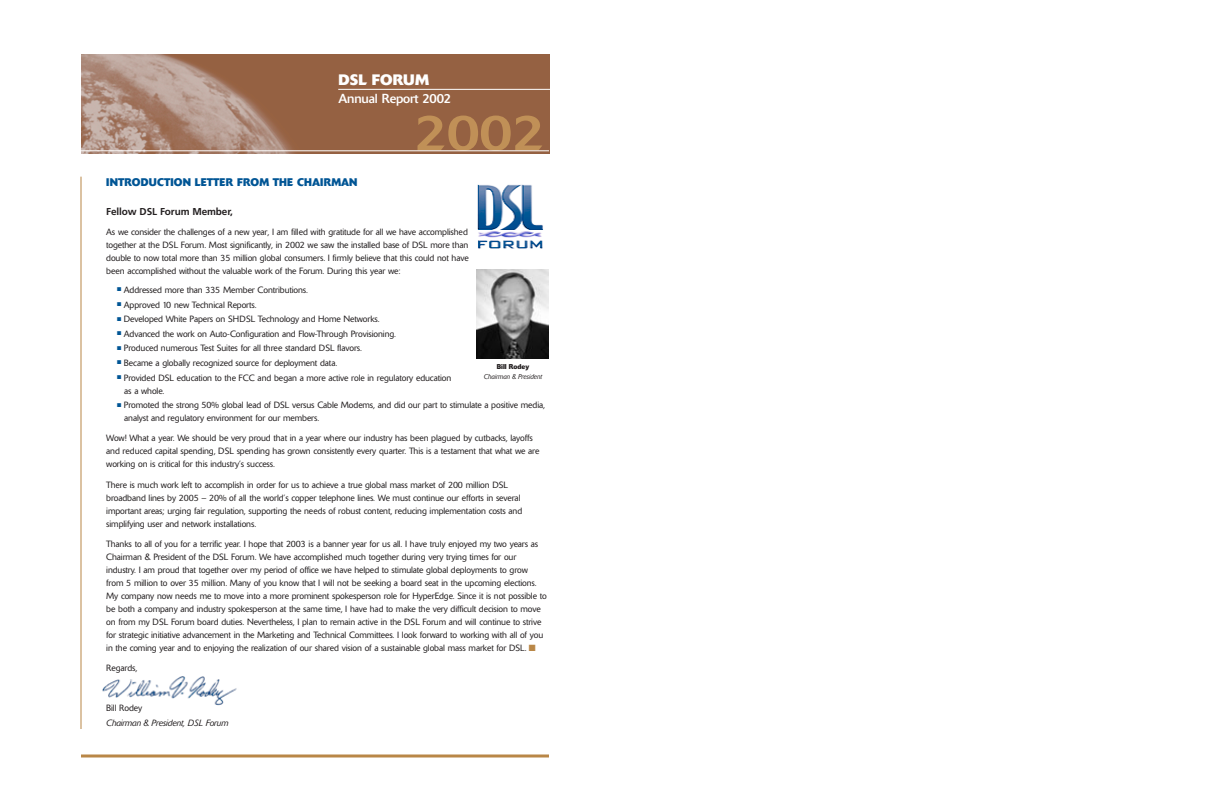
<style>
.page{position:relative;width:1224px;height:792px;background:#fff}
.page>*{position:absolute;margin:0;border:0;box-sizing:border-box;transform-origin:0 0}
.t1{font:50px "Delta";color:#c09057;scale:1.16 1}
.t2{font:700 15px "Delta";letter-spacing:.01em;color:#fff}
.t3{font:13px "Delta";letter-spacing:-.01em;color:#fff}
.t4{font:700 11px "Delta";color:#005595;scale:.95 1}
.t5{font:700 10px "Frutiger";letter-spacing:-.01em;color:#231f20}
.t6{font:300 9px/13px "Delta";letter-spacing:-.01em;color:#231f20}
.t7{font:italic 300 9px "Delta";letter-spacing:-.01em;color:#231f20}
.t8{font:italic 300 7px "Delta";color:#231f20;scale:.95 1}
.t9{font:700 7px "Delta";color:#231f20;scale:.95 1}
.s1{color:#b98747}
</style>
<div class="page">
<img style="left:102px;top:676px;width:135px;height:30px">
<img style="left:81px;top:54px;width:468px;height:100px">
<img style="left:477px;top:184px;width:66px;height:65px">
<img style="left:476px;top:270px;width:72px;height:89px">
<hr style="left:338px;top:89px;width:232px;height:1px;background:#fff">
<svg style="left:81px;top:754px;width:468px;height:4px;background:#caa474"></svg>
<hr style="left:81px;top:150px;width:468px;height:1px;background:#fff">
<hr style="left:81px;top:177px;width:1px;height:552px;background:#b98747">
<img style="left:477px;top:230px;width:66px;height:8px">
<h2 class="t2" style="left:339px;top:75px;width:92px">DSL FORUM</h2>
<h3 class="t3" style="left:338px;top:94px;width:114px">Annual Report 2002</h3>
<h1 class="t1" style="left:414px;top:115px;width:114px">2002</h1>
<p class="t4" style="left:106px;top:178px;width:266px">INTRODUCTION LETTER FROM THE CHAIRMAN</p>
<p class="t5" style="left:106px;top:208px;width:128px">Fellow DSL Forum Member,</p>
<p class="t6" style="left:106px;top:227px;width:364px;text-align:justify">As we consider the challenges of a new year, I am filled with gratitude for all we have accomplished together at the DSL Forum. Most significantly, in 2002 we saw the installed base of DSL more than double to now total more than 35 million global consumers. I firmly believe that this could not have been accomplished without the valuable work of the Forum. During this year we:</p>
<p class="t6" style="left:117px;top:284px;width:193px"><sup>■</sup> Addressed more than 335 Member Contributions.</p>
<p class="t6" style="left:117px;top:299px;width:141px"><sup>■</sup> Approved 10 new Technical Reports.</p>
<p class="t6" style="left:117px;top:314px;width:264px"><sup>■</sup> Developed White Papers on SHDSL Technology and Home Networks.</p>
<p class="t6" style="left:117px;top:328px;width:281px"><sup>■</sup> Advanced the work on Auto-Configuration and Flow-Through Provisioning.</p>
<p class="t6" style="left:117px;top:343px;width:247px"><sup>■</sup> Produced numerous Test Suites for all three standard DSL flavors.</p>
<p class="t6" style="left:117px;top:357px;width:222px"><sup>■</sup> Became a globally recognized source for deployment data.</p>
<p class="t6" style="left:124px;top:372px;width:329px;text-indent:-7px"><sup>■</sup> Provided DSL education to the FCC and began a more active role in regulatory education as a whole.</p>
<p class="t6" style="left:124px;top:399px;width:422px;text-indent:-7px"><sup>■</sup> Promoted the strong 50% global lead of DSL versus Cable Modems, and did our part to stimulate a positive media, analyst and regulatory environment for our members.</p>
<p class="t6" style="left:106px;top:433px;width:435px">Wow! What a year. We should be very proud that in a year where our industry has been plagued by cutbacks, layoffs and reduced capital spending, DSL spending has grown consistently every quarter. This is a testament that what we are working on is critical for this industry’s success.</p>
<p class="t6" style="left:106px;top:479px;width:418px">There is much work left to accomplish in order for us to achieve a true global mass market of 200 million DSL broadband lines by 2005 – 20% of all the world’s copper telephone lines. We must continue our efforts in several important areas; urging fair regulation, supporting the needs of robust content, reducing implementation costs and simplifying user and network installations.</p>
<p class="t6" style="left:106px;top:538px;width:442px">Thanks to all of you for a terrific year. I hope that 2003 is a banner year for us all. I have truly enjoyed my two years as Chairman &amp; President of the DSL Forum. We have accomplished much together during very trying times for our industry. I am proud that together over my period of office we have helped to stimulate global deployments to grow from 5 million to over 35 million. Many of you know that I will not be seeking a board seat in the upcoming elections.<br>My company now needs me to move into a more prominent spokesperson role for HyperEdge. Since it is not possible to be both a company and industry spokesperson at the same time, I have had to make the very difficult decision to move on from my DSL Forum board duties. Nevertheless, I plan to remain active in the DSL Forum and will continue to strive for strategic initiative advancement in the Marketing and Technical Committees. I look forward to working with all of you in the coming year and to enjoying the realization of our shared vision of a sustainable global mass market for DSL. <span class="s1">■</span></p>
<p class="t6" style="left:106px;top:662px;width:33px">Regards,</p>
<p class="t6" style="left:106px;top:703px;width:37px">Bill Rodey</p>
<p class="t7" style="left:106px;top:719px;width:124px">Chairman &amp; President, DSL Forum</p>
<p class="t9" style="left:497px;top:364px;width:36px">Bill Rodey</p>
<p class="t8" style="left:484px;top:374px;width:63px">Chairman &amp; President</p>
</div>
